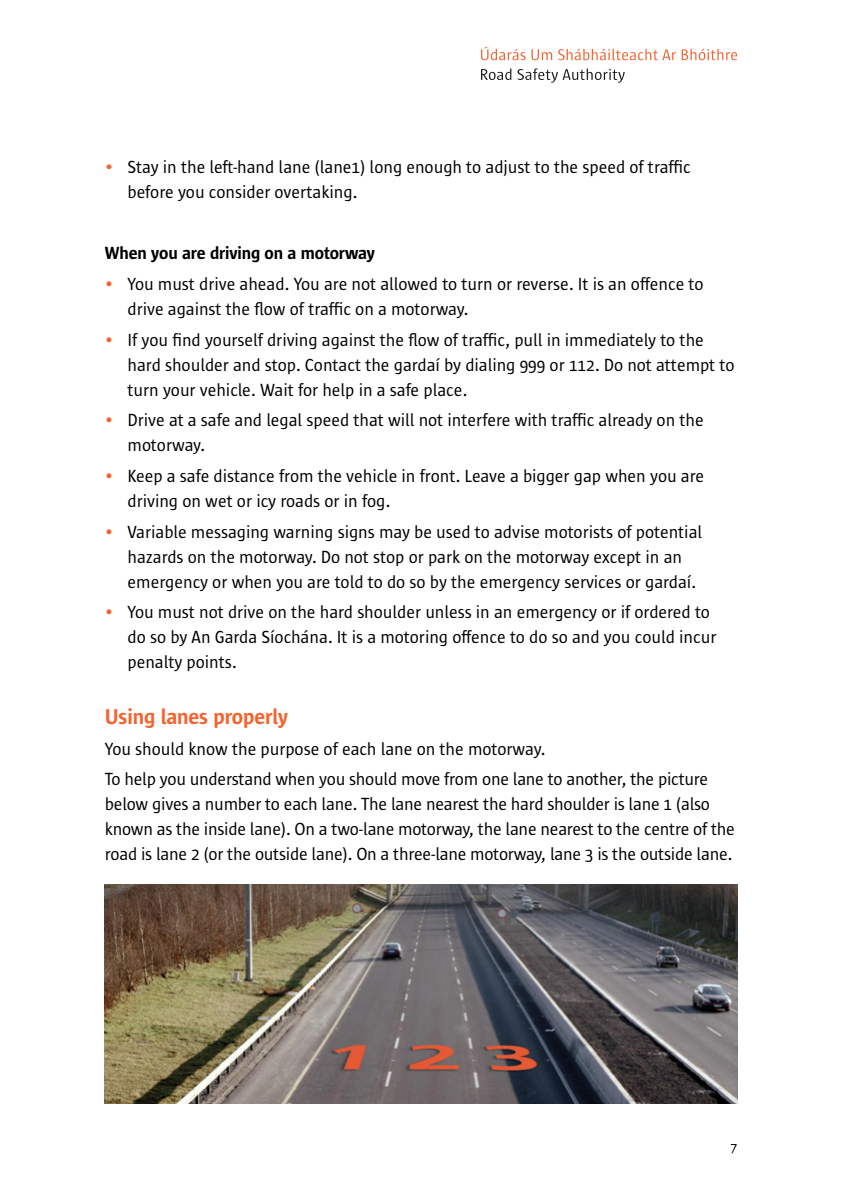
<style>
.page{position:relative;width:842px;height:1191px;background:#fff}
.page>*{position:absolute;margin:0;border:0;box-sizing:border-box;transform-origin:0 0}
.t1{font:600 22px "Sun Sans";letter-spacing:-.005em;color:#f26531}
.t2{font:18px/25px "Sun Sans";letter-spacing:-.005em;color:#000}
.t3{font:600 18px "Sun Sans";letter-spacing:-.005em;color:#000}
.t4{font:14px "Sun Sans";color:#000}
.s1{color:#f26531}
</style>
<div class="page">
<svg style="left:481px;top:47px;width:71px;height:13px"></svg>
<svg style="left:558px;top:49px;width:118px;height:11px"></svg>
<svg style="left:682px;top:49px;width:55px;height:11px"></svg>
<svg style="left:481px;top:69px;width:30px;height:11px"></svg>
<svg style="left:517px;top:68px;width:108px;height:15px"></svg>
<img style="left:105px;top:884px;width:632px;height:219px">
<p class="t2" style="left:128px;top:154px;width:565px;text-indent:-23px"><span class="s1">•</span> Stay in the left-hand lane (lane1) long enough to adjust to the speed of traffic before you consider overtaking.</p>
<p class="t3" style="left:105px;top:244px;width:271px">When you are driving on a motorway</p>
<p class="t2" style="left:128px;top:272px;width:578px;text-indent:-23px"><span class="s1">•</span> You must drive ahead. You are not allowed to turn or reverse. It is an offence to drive against the flow of traffic on a motorway.</p>
<p class="t2" style="left:128px;top:327px;width:609px;text-indent:-23px"><span class="s1">•</span> If you find yourself driving against the flow of traffic, pull in immediately to the hard shoulder and stop. Contact the gardaí by dialing 999 or 112. Do not attempt to turn your vehicle. Wait for help in a safe place.</p>
<p class="t2" style="left:128px;top:408px;width:578px;text-indent:-23px"><span class="s1">•</span> Drive at a safe and legal speed that will not interfere with traffic already on the motorway.</p>
<p class="t2" style="left:128px;top:464px;width:578px;text-indent:-23px"><span class="s1">•</span> Keep a safe distance from the vehicle in front. Leave a bigger gap when you are driving on wet or icy roads or in fog.</p>
<p class="t2" style="left:128px;top:519px;width:576px;text-indent:-23px"><span class="s1">•</span> Variable messaging warning signs may be used to advise motorists of potential hazards on the motorway. Do not stop or park on the motorway except in an emergency or when you are told to do so by the emergency services or gardaí.</p>
<p class="t2" style="left:128px;top:600px;width:590px;text-indent:-23px"><span class="s1">•</span> You must not drive on the hard shoulder unless in an emergency or if ordered to do so by An Garda Síochána. It is a motoring offence to do so and you could incur penalty points.</p>
<p class="t1" style="left:105px;top:705px;width:184px">Using lanes properly</p>
<p class="t2" style="left:105px;top:733px;width:605px;line-height:30.6px">You should know the purpose of each lane on the motorway.<br>To help you understand when you should move from one lane to another, the picture</p>
<p class="t2" style="left:105px;top:792px;width:632px">below gives a number to each lane. The lane nearest the hard shoulder is lane 1 (also known as the inside lane). On a two-lane motorway, the lane nearest to the centre of the road is lane 2 (or the outside lane). On a three-lane motorway, lane 3 is the outside lane.</p>
<p class="t4" style="left:730px;top:1139px;width:8px">7</p>
</div>
